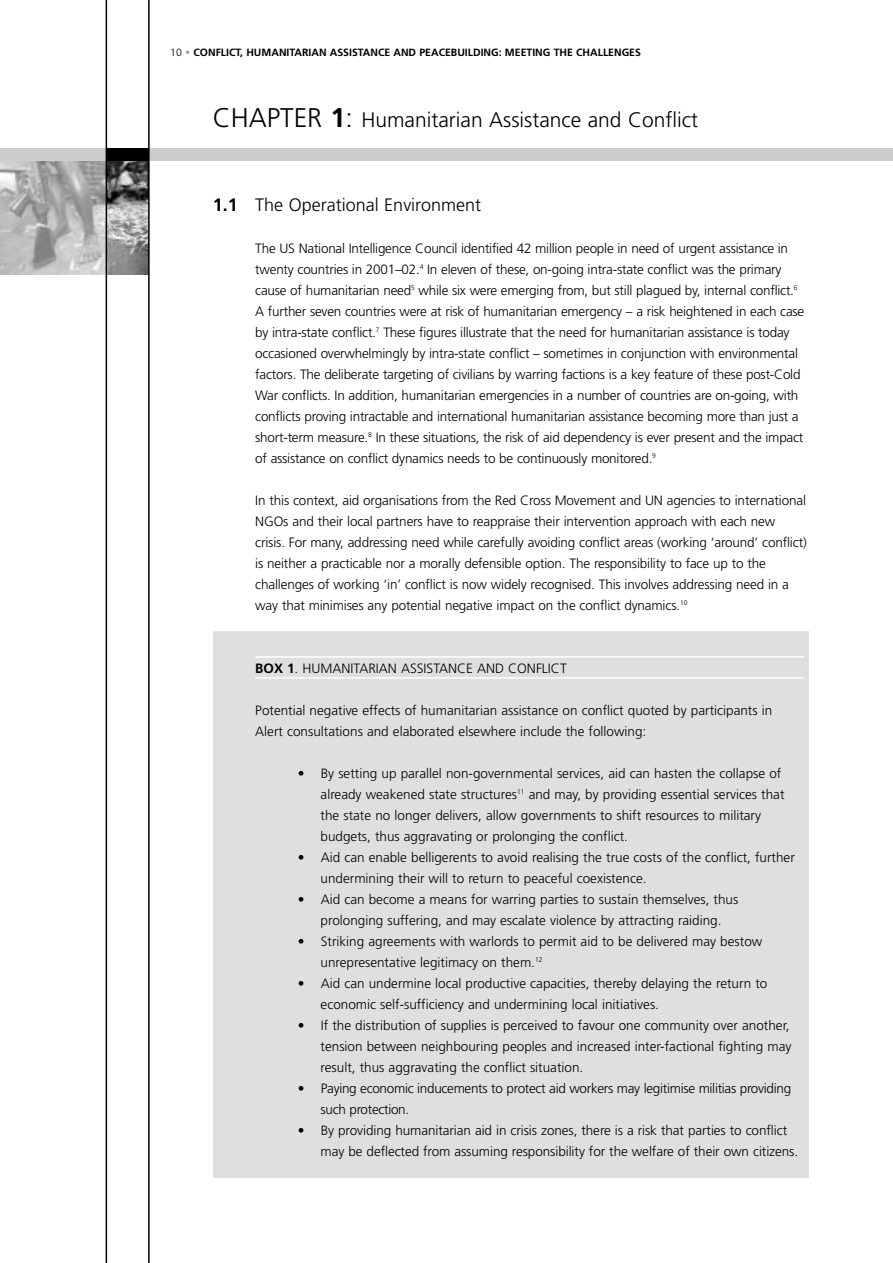
<style>
.page{position:relative;width:893px;height:1263px;background:#fff}
.page>*{position:absolute;margin:0;border:0;box-sizing:border-box;transform-origin:0 0}
.t1{font:300 21px "Frutiger";color:#000}
.t2{font:300 18px "Frutiger";color:#000}
.t3{font:300 13.5px/21px "Frutiger";letter-spacing:-.01em;color:#000}
.t4{font:700 10.5px "Frutiger";color:#000}
.s1{font-weight:300}
.s2{color:#a6a6a6}
.s3{font-size:27px}
.s4{font-weight:700;font-size:27px}
.s5{font-weight:700}
</style>
<div class="page">
<div style="left:213px;top:631px;width:595px;height:547px;background:#dfdfdf"></div>
<hr style="left:255px;top:656px;width:549px;height:2px;background:#fff">
<hr style="left:255px;top:677px;width:549px;height:2px;background:#fff">
<img style="left:0;top:161px;width:106px;height:113px">
<img style="left:107px;top:161px;width:41px;height:113px">
<div style="left:0;top:148px;width:892px;height:13px;background:#cdcdcd"></div>
<div style="left:106px;top:148px;width:43px;height:13px;background:#000"></div>
<hr style="left:148px;top:0;width:2px;height:1263px;background:#000">
<hr style="left:106px;top:0;width:1px;height:1263px;background:#000">
<p class="t4" style="left:170px;top:48px;width:472px"><span class="s1">10</span> <span class="s2">•</span> CONFLICT, HUMANITARIAN ASSISTANCE AND PEACEBUILDING: MEETING THE CHALLENGES</p>
<h1 class="t1" style="left:213px;top:111px;width:487px"><span class="s3">CHAPTER</span> <span class="s4">1</span><span class="s3">:</span> Humanitarian Assistance and Conflict</h1>
<h2 class="t2" style="left:213px;top:198px;width:270px"><span class="s5">1.1</span> The Operational Environment</h2>
<p class="t3" style="left:255px;top:239px;width:550px">The US National Intelligence Council identified 42 million people in need of urgent assistance in twenty countries in 2001–02.<sup>4</sup> In eleven of these, on-going intra-state conflict was the primary cause of humanitarian need<sup>5</sup> while six were emerging from, but still plagued by, internal conflict.<sup>6<br></sup>A further seven countries were at risk of humanitarian emergency – a risk heightened in each case by intra-state conflict.<sup>7</sup> These figures illustrate that the need for humanitarian assistance is today occasioned overwhelmingly by intra-state conflict – sometimes in conjunction with environmental factors. The deliberate targeting of civilians by warring factions is a key feature of these post-Cold War conflicts. In addition, humanitarian emergencies in a number of countries are on-going, with conflicts proving intractable and international humanitarian assistance becoming more than just a short-term measure.<sup>8</sup> In these situations, the risk of aid dependency is ever present and the impact of assistance on conflict dynamics needs to be continuously monitored.<sup>9</sup></p>
<p class="t3" style="left:255px;top:491px;width:553px">In this context, aid organisations from the Red Cross Movement and UN agencies to international NGOs and their local partners have to reappraise their intervention approach with each new crisis. For many, addressing need while carefully avoiding conflict areas (working ‘around’ conflict) is neither a practicable nor a morally defensible option. The responsibility to face up to the challenges of working ‘in’ conflict is now widely recognised. This involves addressing need in a way that minimises any potential negative impact on the conflict dynamics.<sup>10</sup></p>
<p class="t3" style="left:255px;top:659px;width:313px"><span class="s5">BOX 1</span>. HUMANITARIAN ASSISTANCE AND CONFLICT</p>
<p class="t3" style="left:255px;top:701px;width:518px">Potential negative effects of humanitarian assistance on conflict quoted by participants in<br>Alert consultations and elaborated elsewhere include the following:</p>
<p class="t3" style="left:320px;top:764px;width:465px;text-indent:-23px">• By setting up parallel non-governmental services, aid can hasten the collapse of already weakened state structures<sup>11</sup> and may, by providing essential services that the state no longer delivers, allow governments to shift resources to military budgets, thus aggravating or prolonging the conflict.</p>
<p class="t3" style="left:320px;top:848px;width:475px;text-indent:-23px">• Aid can enable belligerents to avoid realising the true costs of the conflict, further undermining their will to return to peaceful coexistence.</p>
<p class="t3" style="left:298px;top:890px;width:442px;text-align:center">• Aid can become a means for warring parties to sustain themselves, thus prolonging suffering, and may escalate violence by attracting raiding.</p>
<p class="t3" style="left:320px;top:932px;width:443px;text-indent:-23px">• Striking agreements with warlords to permit aid to be delivered may bestow unrepresentative legitimacy on them.<sup>12</sup></p>
<p class="t3" style="left:320px;top:974px;width:448px;text-indent:-23px">• Aid can undermine local productive capacities, thereby delaying the return to economic self-sufficiency and undermining local initiatives.</p>
<p class="t3" style="left:320px;top:1016px;width:472px;text-indent:-23px">• If the distribution of supplies is perceived to favour one community over another, tension between neighbouring peoples and increased inter-factional fighting may result, thus aggravating the conflict situation.</p>
<p class="t3" style="left:320px;top:1079px;width:472px;text-indent:-23px">• Paying economic inducements to protect aid workers may legitimise militias providing such protection.</p>
<p class="t3" style="left:320px;top:1121px;width:479px;text-indent:-23px">• By providing humanitarian aid in crisis zones, there is a risk that parties to conflict may be deflected from assuming responsibility for the welfare of their own citizens.</p>
</div>
